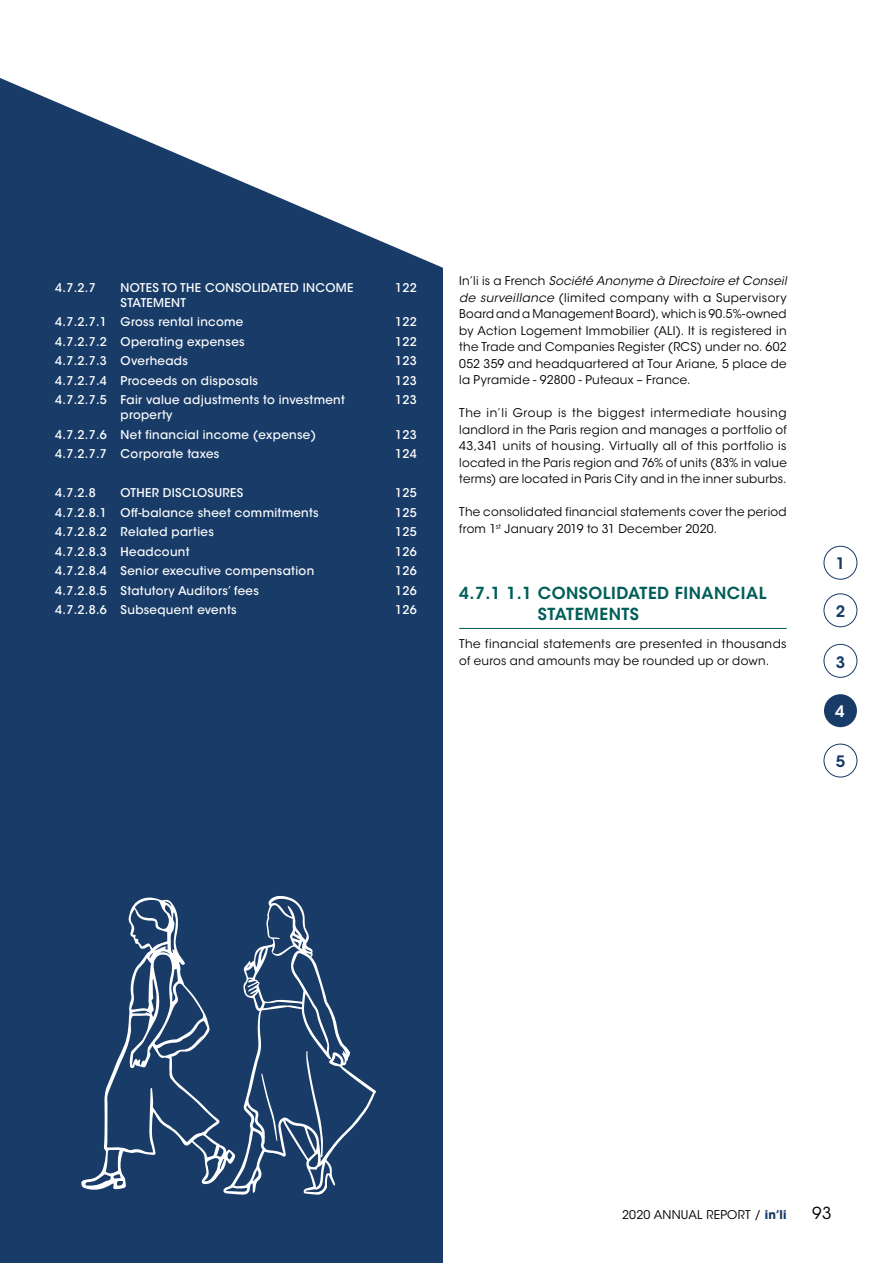
<style>
.page{position:relative;width:893px;height:1263px;background:#fff}
.page>*{position:absolute;margin:0;border:0;box-sizing:border-box;transform-origin:0 0}
.t1{font:600 16.5px/21px "ITC Avant Garde Std";letter-spacing:.03em;color:#005e58}
.t2{font:16.5px "ITC Avant Garde Std";color:#000}
.t3{font:600 15.75px "ITC Avant Garde Std";color:#183b68}
.t4{font:600 15.75px "ITC Avant Garde Std";color:#fff}
.t5{font:12px/16.5px "ITC Avant Garde Std";letter-spacing:.02em;color:#000;text-align:justify}
.t6{font:500 12px/19.5px "ITC Avant Garde Std";letter-spacing:.025em;color:#fff}
.s1{font-style:italic}
.s2{font-weight:700;color:#183b68}
</style>
<div class="page">
<div style="left:0;top:0;width:442px;height:1263px;background:#183b68"></div>
<hr style="left:459px;top:628px;width:328px;height:1px;background:#005e58">
<div style="left:824px;top:546px;width:33px;height:33px;border:1px solid #183b68;border-radius:50%"></div>
<div style="left:824px;top:594px;width:33px;height:33px;border:1px solid #183b68;border-radius:50%"></div>
<div style="left:824px;top:644px;width:33px;height:33px;border:1px solid #183b68;border-radius:50%"></div>
<div style="left:824px;top:694px;width:33px;height:33px;background:#183b68;border-radius:50%"></div>
<div style="left:824px;top:744px;width:33px;height:33px;border:1px solid #183b68;border-radius:50%"></div>
<svg style="left:223px;top:896px;width:153px;height:299px"></svg>
<svg style="left:306px;top:1051px;width:17px;height:106px"></svg>
<svg style="left:261px;top:1073px;width:16px;height:68px"></svg>
<svg style="left:0;top:0;width:443px;height:269px;fill:#fff"></svg>
<svg style="left:81px;top:897px;width:155px;height:294px"></svg>
<p class="t6" style="left:55px;top:278px;width:42px">4.7.2.7</p>
<p class="t6" style="left:55px;top:312px;width:53px;text-align:justify">4.7.2.7.1<br>4.7.2.7.2<br>4.7.2.7.3<br>4.7.2.7.4<br>4.7.2.7.5</p>
<p class="t6" style="left:55px;top:425px;width:53px">4.7.2.7.6<br>4.7.2.7.7</p>
<p class="t6" style="left:55px;top:483px;width:53px">4.7.2.8<br>4.7.2.8.1<br>4.7.2.8.2<br>4.7.2.8.3<br>4.7.2.8.4<br>4.7.2.8.5<br>4.7.2.8.6</p>
<p class="t6" style="left:121px;top:280px;width:234px;line-height:15px">NOTES TO THE CONSOLIDATED INCOME<br>STATEMENT</p>
<p class="t6" style="left:121px;top:312px;width:226px">Gross rental income<br>Operating expenses<br>Overheads<br>Proceeds on disposals<br>Fair value adjustments to investment</p>
<p class="t6" style="left:121px;top:405px;width:197px">property<br>Net financial income (expense)<br>Corporate taxes</p>
<p class="t6" style="left:121px;top:483px;width:200px">OTHER DISCLOSURES<br>Off-balance sheet commitments<br>Related parties<br>Headcount<br>Senior executive compensation<br>Statutory Auditors’ fees<br>Subsequent events</p>
<p class="t6" style="left:395px;top:278px;width:23px">122</p>
<p class="t6" style="left:395px;top:312px;width:23px;text-align:justify">122<br>122<br>123<br>123<br>123</p>
<p class="t6" style="left:395px;top:425px;width:23px">123<br>124</p>
<p class="t6" style="left:395px;top:483px;width:23px;text-align:justify">125<br>125<br>125<br>126<br>126<br>126<br>126</p>
<p class="t5" style="left:459px;top:273px;width:329px">In’li is a French <span class="s1">Société Anonyme à Directoire et Conseil de surveillance</span> (limited company with a Supervisory Board and a Management Board), which is 90.5%-owned by Action Logement Immobilier (ALI). It is registered in the Trade and Companies Register (RCS) under no. 602<br>052 359 and headquartered at Tour Ariane, 5 place de la Pyramide - 92800 - Puteaux – France.</p>
<p class="t5" style="left:459px;top:405px;width:329px">The in’li Group is the biggest intermediate housing landlord in the Paris region and manages a portfolio of 43,341 units of housing. Virtually all of this portfolio is located in the Paris region and 76% of units (83% in value terms) are located in Paris City and in the inner suburbs.</p>
<p class="t5" style="left:459px;top:504px;width:329px">The consolidated financial statements cover the period from 1<sup>st</sup> January 2019 to 31 December 2020.</p>
<h1 class="t1" style="left:538px;top:582px;width:230px;text-indent:-79px">4.7.1 1.1 CONSOLIDATED FINANCIAL<br>STATEMENTS</h1>
<p class="t5" style="left:459px;top:636px;width:329px">The financial statements are presented in thousands of euros and amounts may be rounded up or down.</p>
<h2 class="t3" style="left:836px;top:553px;width:11px">1</h2>
<h2 class="t3" style="left:836px;top:601px;width:11px">2</h2>
<h2 class="t3" style="left:836px;top:652px;width:11px">3</h2>
<h2 class="t4" style="left:835px;top:701px;width:11px">4</h2>
<h2 class="t3" style="left:836px;top:751px;width:11px">5</h2>
<p class="t5" style="left:622px;top:1206px;width:166px">2020 ANNUAL REPORT / <span class="s2">in’li</span></p>
<h1 class="t2" style="left:812px;top:1203px;width:21px">93</h1>
</div>
